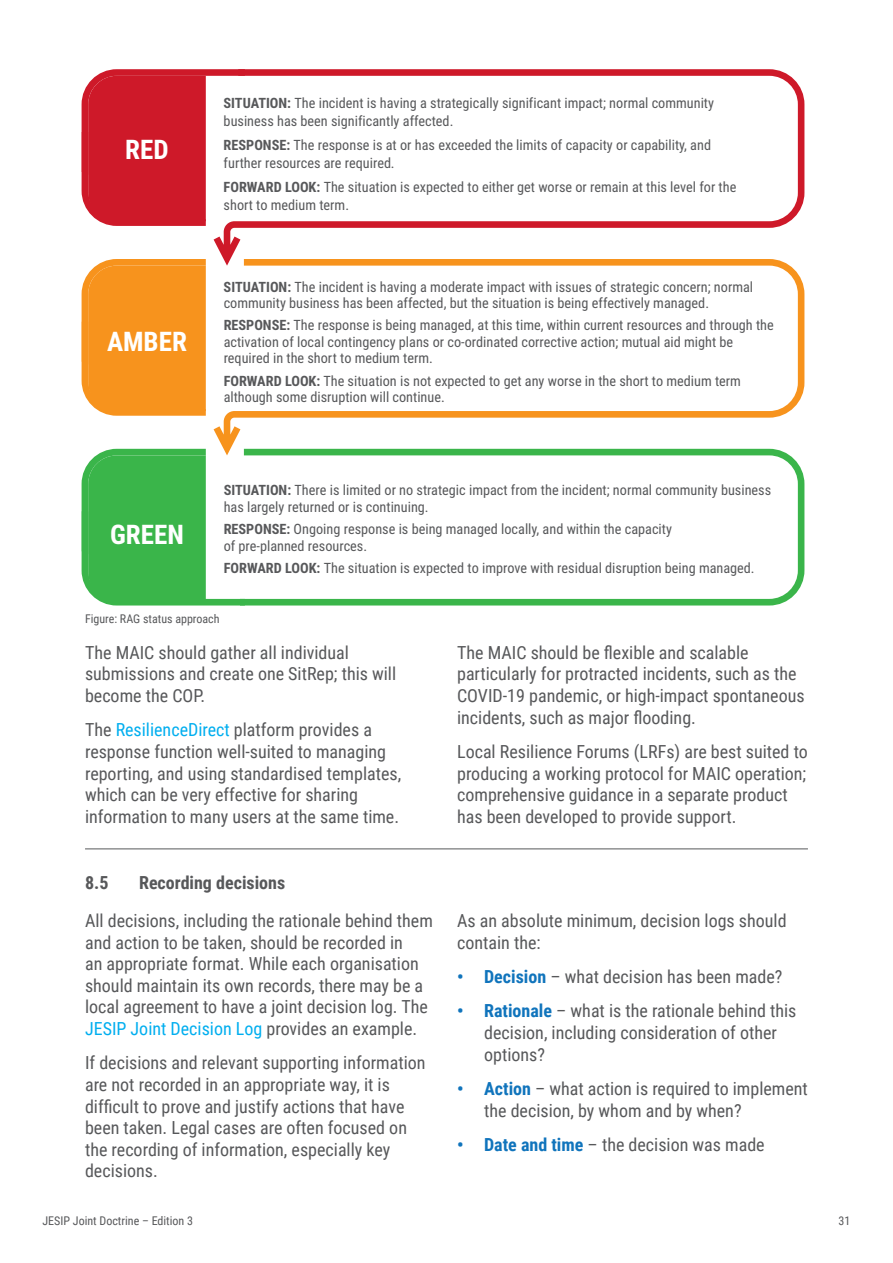
<style>
.page{position:relative;width:893px;height:1263px;background:#fff}
.page>*{position:absolute;margin:0;border:0;box-sizing:border-box;transform-origin:0 0}
.t1{font:700 27px "Roboto Condensed";color:#fff}
.t2{font:18px/21.6px "Roboto Condensed";color:#57585a}
.t3{font:700 18px "Roboto Condensed";color:#57585a}
.t4{font:14.25px/16.5px "Roboto Condensed";color:#57585a}
.t5{font:12px "Roboto Condensed";color:#57585a}
.s1{font-weight:700}
.s2{color:#00aeef}
.s3{font-weight:700;color:#1074bc}
</style>
<div class="page">
<svg style="left:214px;top:69px;width:590px;height:190px"></svg>
<svg style="left:214px;top:259px;width:590px;height:190px"></svg>
<svg style="left:245px;top:449px;width:559px;height:156px"></svg>
<svg style="left:82px;top:69px;width:163px;height:157px"></svg>
<div style="left:82px;top:259px;width:124px;height:157px;background:#f7931d"></div>
<svg style="left:82px;top:449px;width:163px;height:156px"></svg>
<hr style="left:85px;top:849px;width:723px;height:1px;background:#57585a">
<h1 class="t1" style="left:125px;top:131px;width:45px">RED</h1>
<h1 class="t1" style="left:107px;top:322px;width:81px">AMBER</h1>
<h1 class="t1" style="left:110px;top:515px;width:75px">GREEN</h1>
<p class="t4" style="left:224px;top:93px;width:492px;line-height:18px"><span class="s1">SITUATION:</span> The incident is having a strategically significant impact; normal community business has been significantly affected.</p>
<p class="t4" style="left:224px;top:135px;width:489px;line-height:18px"><span class="s1">RESPONSE:</span> The response is at or has exceeded the limits of capacity or capability, and further resources are required.</p>
<p class="t4" style="left:224px;top:177px;width:514px;line-height:18px"><span class="s1">FORWARD LOOK:</span> The situation is expected to either get worse or remain at this level for the short to medium term.</p>
<p class="t4" style="left:224px;top:278px;width:531px"><span class="s1">SITUATION:</span> The incident is having a moderate impact with issues of strategic concern; normal community business has been affected, but the situation is being effectively managed.</p>
<p class="t4" style="left:224px;top:317px;width:552px"><span class="s1">RESPONSE:</span> The response is being managed, at this time, within current resources and through the activation of local contingency plans or co-ordinated corrective action; mutual aid might be required in the short to medium term.</p>
<p class="t4" style="left:224px;top:372px;width:519px"><span class="s1">FORWARD LOOK:</span> The situation is not expected to get any worse in the short to medium term although some disruption will continue.</p>
<p class="t4" style="left:224px;top:482px;width:549px"><span class="s1">SITUATION:</span> There is limited or no strategic impact from the incident; normal community business has largely returned or is continuing.</p>
<p class="t4" style="left:224px;top:521px;width:450px"><span class="s1">RESPONSE:</span> Ongoing response is being managed locally, and within the capacity of pre-planned resources.</p>
<p class="t4" style="left:224px;top:559px;width:532px"><span class="s1">FORWARD LOOK:</span> The situation is expected to improve with residual disruption being managed.</p>
<p class="t5" style="left:85px;top:610px;width:136px">Figure: RAG status approach</p>
<p class="t2" style="left:85px;top:641px;width:313px">The MAIC should gather all individual submissions and create one SitRep; this will become the COP.</p>
<p class="t2" style="left:85px;top:718px;width:318px">The <span class="s2">ResilienceDirect</span> platform provides a response function well-suited to managing reporting, and using standardised templates, which can be very effective for sharing information to many users at the same time.</p>
<p class="t3" style="left:85px;top:870px;width:25px">8.5</p>
<p class="t3" style="left:139px;top:870px;width:148px">Recording decisions</p>
<p class="t2" style="left:85px;top:909px;width:349px">All decisions, including the rationale behind them and action to be taken, should be recorded in<br>an appropriate format. While each organisation should maintain its own records, there may be a local agreement to have a joint decision log. The <span class="s2">JESIP Joint Decision Log</span> provides an example.</p>
<p class="t2" style="left:85px;top:1051px;width:342px">If decisions and relevant supporting information are not recorded in an appropriate way, it is difficult to prove and justify actions that have been taken. Legal cases are often focused on the recording of information, especially key decisions.</p>
<p class="t2" style="left:457px;top:641px;width:349px">The MAIC should be flexible and scalable particularly for protracted incidents, such as the COVID-19 pandemic, or high-impact spontaneous incidents, such as major flooding.</p>
<p class="t2" style="left:457px;top:740px;width:352px">Local Resilience Forums (LRFs) are best suited to producing a working protocol for MAIC operation; comprehensive guidance in a separate product has been developed to provide support.</p>
<p class="t2" style="left:457px;top:909px;width:331px">As an absolute minimum, decision logs should contain the:</p>
<p class="t2" style="left:457px;top:965px;width:327px"><span class="s3">• Decision</span> – what decision has been made?</p>
<p class="t2" style="left:484px;top:999px;width:314px;text-indent:-27px"><span class="s3">• Rationale</span> – what is the rationale behind this decision, including consideration of other options?</p>
<p class="t2" style="left:484px;top:1077px;width:325px;text-indent:-27px"><span class="s3">• Action</span> – what action is required to implement the decision, by whom and by when?</p>
<p class="t2" style="left:457px;top:1133px;width:309px"><span class="s3">• Date and time</span> – the decision was made</p>
<p class="t5" style="left:43px;top:1212px;width:152px">JESIP Joint Doctrine – Edition 3</p>
<p class="t5" style="left:839px;top:1212px;width:13px">31</p>
</div>
